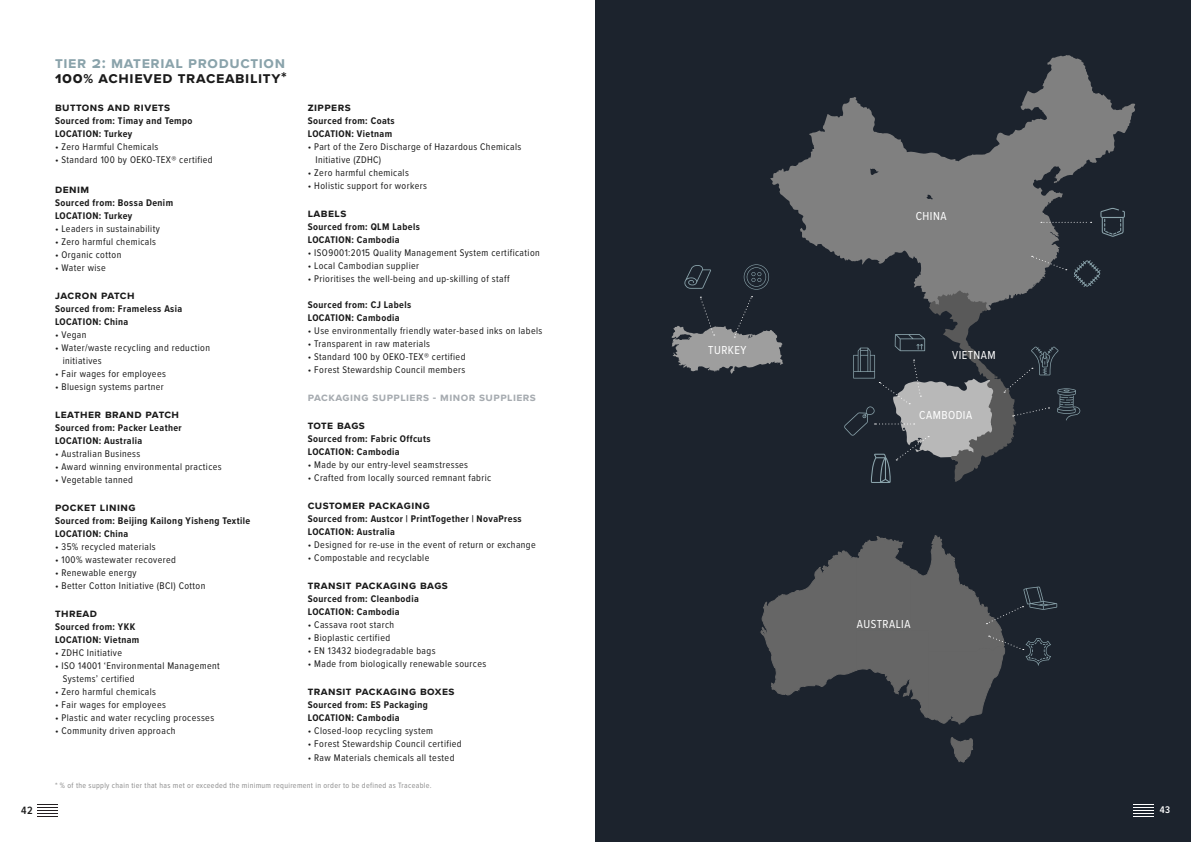
<style>
.page{position:relative;width:1191px;height:842px;background:#fff}
.page>*{position:absolute;margin:0;border:0;box-sizing:border-box;transform-origin:0 0}
.t1{font:700 16px "Proxima Nova S";letter-spacing:.04em;color:#1a1a1a}
.t2{font:700 16px "Proxima Nova S";letter-spacing:.04em;color:#8aa3ab}
.t3{font:12px "Proxima Nova Cond";letter-spacing:.04em;color:#fff}
.t4{font:700 11.5px "Proxima Nova S";letter-spacing:.04em;color:#1a1a1a}
.t5{font:700 11.5px "Proxima Nova S";letter-spacing:.04em;color:#a6abb0}
.t6{font:600 11px "Proxima Nova Cond";color:#1a1a1a}
.t7{font:10px/13px "Proxima Nova Cond";letter-spacing:.04em;color:#1a1a1a}
.t8{font:700 10px/13px "Proxima Nova Cond";letter-spacing:.04em;color:#1a1a1a}
.t9{font:600 10px "Proxima Nova Cond";color:#fff}
.t10{font:8px "Proxima Nova Cond";letter-spacing:.04em;color:#8c8c8c}
</style>
<div class="page">
<div style="left:595px;top:0;width:596px;height:842px;background:#1c232d"></div>
<svg style="left:770px;top:55px;width:365px;height:219px"></svg>
<svg style="left:950px;top:737px;width:23px;height:26px"></svg>
<svg style="left:671px;top:296px;width:112px;height:78px"></svg>
<svg style="left:743px;top:264px;width:26px;height:26px"></svg>
<svg style="left:1100px;top:208px;width:25px;height:29px"></svg>
<svg style="left:1041px;top:222px;width:50px;height:1px"></svg>
<svg style="left:684px;top:265px;width:27px;height:24px"></svg>
<svg style="left:844px;top:256px;width:256px;height:227px"></svg>
<svg style="left:760px;top:535px;width:297px;height:190px"></svg>
<svg style="left:38px;top:804px;width:20px;height:13px"></svg>
<svg style="left:1133px;top:804px;width:21px;height:13px"></svg>
<h1 class="t2" style="left:55px;top:50px;width:231px">tier 2: material production</h1>
<h1 class="t1" style="left:55px;top:66px;width:233px">100% achieved traceability*</h1>
<p class="t4" style="left:55px;top:99px;width:117px">buttons and rivets</p>
<p class="t8" style="left:55px;top:115px;width:139px">Sourced from: Timay and Tempo<br>LOCATION: Turkey</p>
<p class="t7" style="left:55px;top:141px;width:105px">• Zero Harmful Chemicals</p>
<p class="t7" style="left:55px;top:154px;width:159px">• Standard 100 by OEKO-TEX® certified</p>
<p class="t4" style="left:55px;top:181px;width:36px">denim</p>
<p class="t8" style="left:55px;top:197px;width:120px">Sourced from: Bossa Denim<br>LOCATION: Turkey</p>
<p class="t7" style="left:55px;top:223px;width:106px">• Leaders in sustainability</p>
<p class="t7" style="left:55px;top:236px;width:103px">• Zero harmful chemicals</p>
<p class="t7" style="left:55px;top:249px;width:68px">• Organic cotton</p>
<p class="t7" style="left:55px;top:262px;width:52px">• Water wise</p>
<p class="t4" style="left:55px;top:287px;width:81px">jacron patch</p>
<p class="t8" style="left:55px;top:303px;width:129px">Sourced from: Frameless Asia<br>LOCATION: China</p>
<p class="t7" style="left:55px;top:329px;width:33px">• Vegan</p>
<p class="t7" style="left:63px;top:342px;width:149px;text-indent:-8px">• Water/waste recycling and reduction initiatives</p>
<p class="t7" style="left:55px;top:368px;width:112px">• Fair wages for employees</p>
<p class="t7" style="left:55px;top:381px;width:110px">• Bluesign systems partner</p>
<p class="t4" style="left:55px;top:406px;width:126px">leather brand patch</p>
<p class="t8" style="left:55px;top:422px;width:128px">Sourced from: Packer Leather<br>LOCATION: Australia</p>
<p class="t7" style="left:55px;top:448px;width:87px">• Australian Business</p>
<p class="t7" style="left:55px;top:461px;width:168px">• Award winning environmental practices</p>
<p class="t7" style="left:55px;top:474px;width:80px">• Vegetable tanned</p>
<p class="t4" style="left:55px;top:499px;width:82px">pocket lining</p>
<p class="t8" style="left:55px;top:515px;width:197px">Sourced from: Beijing Kailong Yisheng Textile<br>LOCATION: China</p>
<p class="t7" style="left:55px;top:541px;width:102px">• 35% recycled materials</p>
<p class="t7" style="left:55px;top:554px;width:122px">• 100% wastewater recovered</p>
<p class="t7" style="left:55px;top:567px;width:83px">• Renewable energy</p>
<p class="t7" style="left:55px;top:580px;width:152px">• Better Cotton Initiative (BCI) Cotton</p>
<p class="t4" style="left:55px;top:605px;width:44px">thread</p>
<p class="t8" style="left:55px;top:621px;width:86px">Sourced from: YKK<br>LOCATION: Vietnam</p>
<p class="t7" style="left:55px;top:647px;width:69px">• ZDHC Initiative</p>
<p class="t7" style="left:63px;top:660px;width:159px;text-indent:-8px">• ISO 14001 ‘Environmental Management<br>Systems’ certified</p>
<p class="t7" style="left:55px;top:686px;width:103px">• Zero harmful chemicals</p>
<p class="t7" style="left:55px;top:699px;width:112px">• Fair wages for employees</p>
<p class="t7" style="left:55px;top:712px;width:161px">• Plastic and water recycling processes</p>
<p class="t7" style="left:55px;top:725px;width:122px">• Community driven approach</p>
<p class="t4" style="left:308px;top:99px;width:44px">zippers</p>
<p class="t8" style="left:308px;top:115px;width:88px">Sourced from: Coats<br>LOCATION: Vietnam</p>
<p class="t7" style="left:315px;top:141px;width:208px;text-indent:-8px">• Part of the Zero Discharge of Hazardous Chemicals<br>Initiative (ZDHC)</p>
<p class="t7" style="left:308px;top:167px;width:103px">• Zero harmful chemicals</p>
<p class="t7" style="left:308px;top:180px;width:121px">• Holistic support for workers</p>
<p class="t4" style="left:308px;top:205px;width:40px">labels</p>
<p class="t8" style="left:308px;top:221px;width:114px">Sourced from: QLM Labels<br>LOCATION: Cambodia</p>
<p class="t7" style="left:308px;top:247px;width:233px">• ISO9001:2015 Quality Management System certification</p>
<p class="t7" style="left:308px;top:260px;width:113px">• Local Cambodian supplier</p>
<p class="t7" style="left:308px;top:273px;width:203px">• Prioritises the well-being and up-skilling of staff</p>
<p class="t8" style="left:308px;top:299px;width:105px">Sourced from: CJ Labels<br>LOCATION: Cambodia</p>
<p class="t7" style="left:308px;top:325px;width:236px">• Use environmentally friendly water-based inks on labels</p>
<p class="t7" style="left:308px;top:338px;width:124px">• Transparent in raw materials</p>
<p class="t7" style="left:308px;top:351px;width:159px">• Standard 100 by OEKO-TEX® certified</p>
<p class="t7" style="left:308px;top:364px;width:159px">• Forest Stewardship Council members</p>
<p class="t5" style="left:308px;top:389px;width:230px">packaging suppliers - minor suppliers</p>
<p class="t4" style="left:308px;top:417px;width:59px">tote bags</p>
<p class="t8" style="left:308px;top:433px;width:124px">Sourced from: Fabric Offcuts<br>LOCATION: Cambodia</p>
<p class="t7" style="left:308px;top:459px;width:162px">• Made by our entry-level seamstresses</p>
<p class="t7" style="left:308px;top:472px;width:185px">• Crafted from locally sourced remnant fabric</p>
<p class="t4" style="left:308px;top:497px;width:123px">customer packaging</p>
<p class="t8" style="left:308px;top:513px;width:215px">Sourced from: Austcor | PrintTogether | NovaPress<br>LOCATION: Australia</p>
<p class="t7" style="left:308px;top:539px;width:229px">• Designed for re-use in the event of return or exchange</p>
<p class="t7" style="left:308px;top:552px;width:123px">• Compostable and recyclable</p>
<p class="t4" style="left:308px;top:577px;width:142px">transit packaging bags</p>
<p class="t8" style="left:308px;top:593px;width:113px">Sourced from: Cleanbodia<br>LOCATION: Cambodia</p>
<p class="t7" style="left:308px;top:619px;width:88px">• Cassava root starch</p>
<p class="t7" style="left:308px;top:632px;width:84px">• Bioplastic certified</p>
<p class="t7" style="left:308px;top:645px;width:129px">• EN 13432 biodegradable bags</p>
<p class="t7" style="left:308px;top:658px;width:180px">• Made from biologically renewable sources</p>
<p class="t4" style="left:308px;top:683px;width:148px">transit packaging boxes</p>
<p class="t8" style="left:308px;top:699px;width:122px">Sourced from: ES Packaging<br>LOCATION: Cambodia</p>
<p class="t7" style="left:308px;top:725px;width:127px">• Closed-loop recycling system</p>
<p class="t7" style="left:308px;top:738px;width:155px">• Forest Stewardship Council certified</p>
<p class="t7" style="left:308px;top:751px;width:148px">• Raw Materials chemicals all tested</p>
<p class="t10" style="left:55px;top:781px;width:378px">* % of the supply chain tier that has met or exceeded the minimum requirement in order to be defined as Traceable.</p>
<p class="t3" style="left:708px;top:343px;width:40px">TURKEY</p>
<p class="t3" style="left:915px;top:208px;width:32px">CHINA</p>
<p class="t3" style="left:952px;top:348px;width:45px">VIETNAM</p>
<p class="t3" style="left:919px;top:408px;width:54px">CAMBODIA</p>
<p class="t3" style="left:857px;top:616px;width:55px">AUSTRALIA</p>
<p class="t6" style="left:21px;top:804px;width:13px">42</p>
<p class="t9" style="left:1159px;top:804px;width:12px">43</p>
</div>
